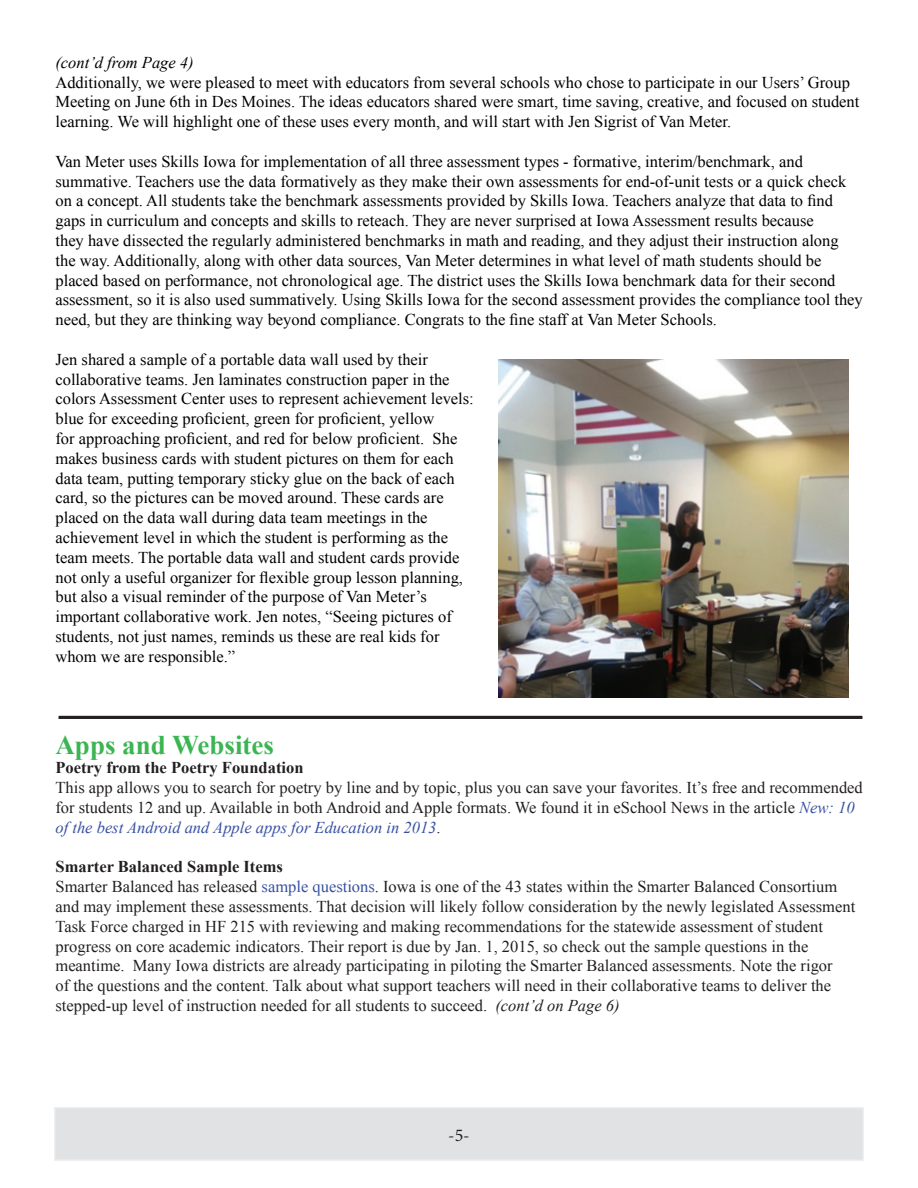
<style>
.page{position:relative;width:918px;height:1188px;background:#fff}
.page>*{position:absolute;margin:0;border:0;box-sizing:border-box;transform-origin:0 0}
.t1{font:700 27px "Times New Roman";color:#3bb552}
.t2{font:18px "Minion Pro";color:#231f20}
.t3{font:16.5px/19.8px "Times New Roman";color:#000}
.t4{font:16.5px/19.8px "Times New Roman";color:#231f20}
.t5{font:700 16.5px "Times New Roman";color:#231f20}
.t6{font:italic 16.5px "Times New Roman";color:#000}
.s1{font-style:italic;color:#3750a2}
.s2{font-weight:700}
.s3{color:#3750a2}
.s4{font-style:italic}
</style>
<div class="page">
<div style="left:55px;top:1108px;width:808px;height:52px;background:#e1e2e4"></div>
<div style="left:54px;top:1107px;width:810px;height:54px;border:2px solid #eeeeef"></div>
<img style="left:499px;top:359px;width:349px;height:339px">
<svg style="left:58px;top:715px;width:805px;height:4px;background:#504d4d"></svg>
<p class="t6" style="left:56px;top:51px;width:140px">(cont’d from Page 4)</p>
<p class="t3" style="left:56px;top:72px;width:805px">Additionally, we were pleased to meet with educators from several schools who chose to participate in our Users’ Group<br>Meeting on June 6th in Des Moines. The ideas educators shared were smart, time saving, creative, and focused on student learning. We will highlight one of these uses every month, and will start with Jen Sigrist of Van Meter.</p>
<p class="t3" style="left:56px;top:151px;width:809px">Van Meter uses Skills Iowa for implementation of all three assessment types - formative, interim/benchmark, and summative. Teachers use the data formatively as they make their own assessments for end-of-unit tests or a quick check on a concept. All students take the benchmark assessments provided by Skills Iowa. Teachers analyze that data to find gaps in curriculum and concepts and skills to reteach. They are never surprised at Iowa Assessment results because<br>they have dissected the regularly administered benchmarks in math and reading, and they adjust their instruction along the way. Additionally, along with other data sources, Van Meter determines in what level of math students should be placed based on performance, not chronological age. The district uses the Skills Iowa benchmark data for their second assessment, so it is also used summatively. Using Skills Iowa for the second assessment provides the compliance tool they need, but they are thinking way beyond compliance. Congrats to the fine staff at Van Meter Schools.</p>
<p class="t3" style="left:56px;top:349px;width:420px">Jen shared a sample of a portable data wall used by their collaborative teams. Jen laminates construction paper in the colors Assessment Center uses to represent achievement levels: blue for exceeding proficient, green for proficient, yellow<br>for approaching proficient, and red for below proficient. She makes business cards with student pictures on them for each data team, putting temporary sticky glue on the back of each card, so the pictures can be moved around. These cards are placed on the data wall during data team meetings in the achievement level in which the student is performing as the team meets. The portable data wall and student cards provide not only a useful organizer for flexible group lesson planning, but also a visual reminder of the purpose of Van Meter’s important collaborative work. Jen notes, “Seeing pictures of students, not just names, reminds us these are real kids for whom we are responsible.”</p>
<h1 class="t1" style="left:56px;top:726px;width:220px">Apps and Websites</h1>
<p class="t5" style="left:56px;top:756px;width:250px">Poetry from the Poetry Foundation</p>
<p class="t4" style="left:56px;top:777px;width:809px">This app allows you to search for poetry by line and by topic, plus you can save your favorites. It’s free and recommended for students 12 and up. Available in both Android and Apple formats. We found it in eSchool News in the article <span class="s1">New: 10 of the best Android and Apple apps for Education in 2013</span>.</p>
<p class="t4" style="left:56px;top:857px;width:801px"><span class="s2">Smarter Balanced Sample Items<br></span>Smarter Balanced has released <span class="s3">sample questions</span>. Iowa is one of the 43 states within the Smarter Balanced Consortium and may implement these assessments. That decision will likely follow consideration by the newly legislated Assessment Task Force charged in HF 215 with reviewing and making recommendations for the statewide assessment of student progress on core academic indicators. Their report is due by Jan. 1, 2015, so check out the sample questions in the meantime. Many Iowa districts are already participating in piloting the Smarter Balanced assessments. Note the rigor<br>of the questions and the content. Talk about what support teachers will need in their collaborative teams to deliver the stepped-up level of instruction needed for all students to succeed. <span class="s4">(cont’d on Page 6)</span></p>
<p class="t2" style="left:448px;top:1123px;width:23px">-5-</p>
</div>
